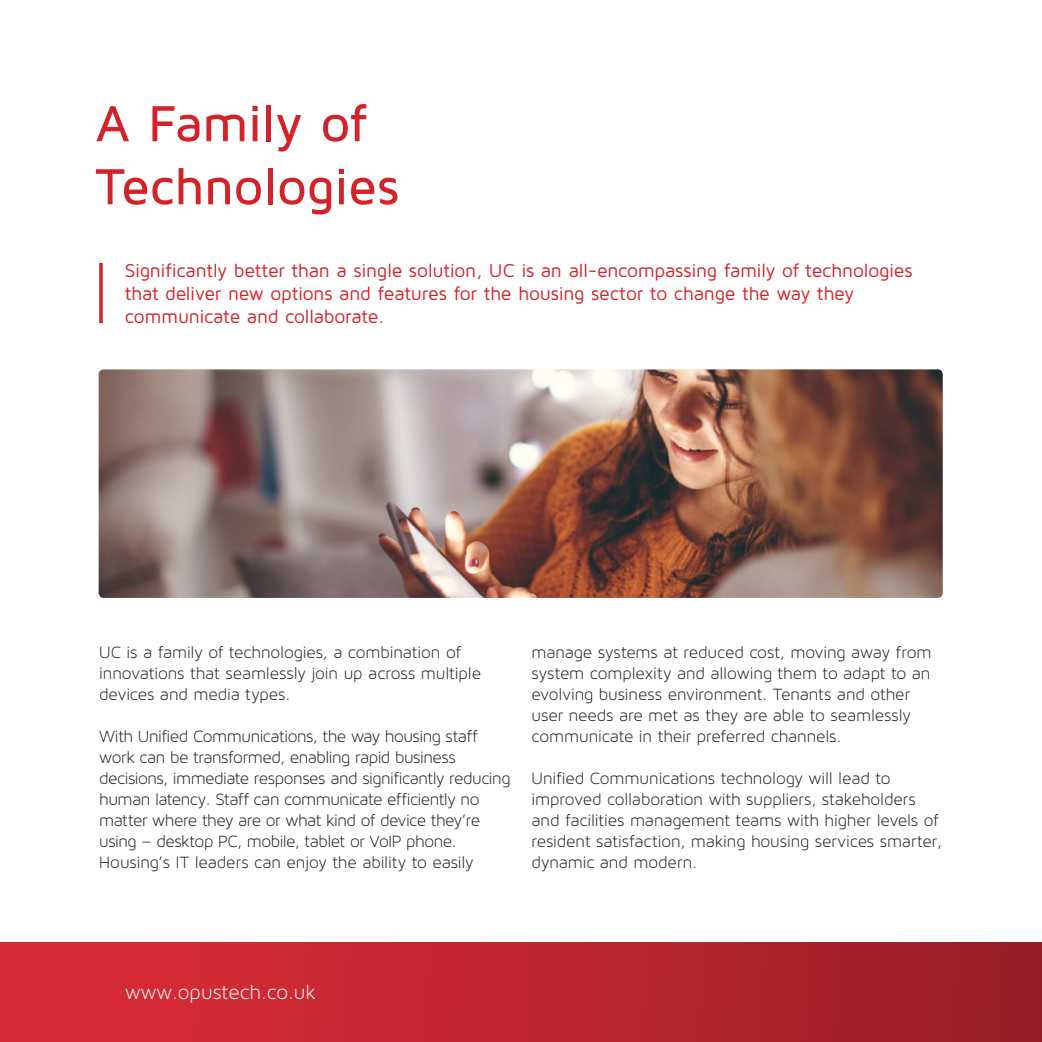
<style>
.page{position:relative;width:1042px;height:1042px;background:#fff}
.page>*{position:absolute;margin:0;border:0;box-sizing:border-box;transform-origin:0 0}
.t1{font:500 52.5px/63px "Maven Pro";letter-spacing:-.02em;color:#d52128}
.t2{font:21px "Maven Pro Light 300";color:#fff}
.t3{font:19.25px/23.1px "Maven Pro";letter-spacing:-.015em;color:#d52128}
.t4{font:17.5px/21px "Maven Pro Light 300";letter-spacing:-.01em;color:#231f20}
.t5{font:17.5px/21px "Maven Pro Light 300";letter-spacing:-.03em;color:#231f20}
</style>
<div class="page">
<div style="left:0;top:943px;width:1042px;height:99px;background:linear-gradient(to right,#df2c36,#991f28)"></div>
<svg style="left:99px;top:263px;width:4px;height:60px"></svg>
<img style="left:99px;top:369px;width:844px;height:229px">
<p class="t1" style="left:95px;top:90px;width:306px">A Family of<br>Technologies</p>
<p class="t3" style="left:125px;top:258px;width:789px">Significantly better than a single solution, UC is an all-encompassing family of technologies that deliver new options and features for the housing sector to change the way they communicate and collaborate.</p>
<p class="t4" style="left:99px;top:642px;width:383px">UC is a family of technologies, a combination of innovations that seamlessly join up across multiple devices and media types.</p>
<p class="t5" style="left:99px;top:726px;width:413px">With Unified Communications, the way housing staff work can be transformed, enabling rapid business decisions, immediate responses and significantly reducing human latency. Staff can communicate efficiently no matter where they are or what kind of device they’re using – desktop PC, mobile, tablet or VoIP phone.</p>
<p class="t4" style="left:99px;top:852px;width:376px">Housing’s IT leaders can enjoy the ability to easily</p>
<p class="t4" style="left:531px;top:642px;width:402px">manage systems at reduced cost, moving away from system complexity and allowing them to adapt to an evolving business environment. Tenants and other user needs are met as they are able to seamlessly communicate in their preferred channels.</p>
<p class="t4" style="left:531px;top:768px;width:412px">Unified Communications technology will lead to improved collaboration with suppliers, stakeholders and facilities management teams with higher levels of resident satisfaction, making housing services smarter, dynamic and modern.</p>
<p class="t2" style="left:125px;top:981px;width:192px">www.opustech.co.uk</p>
</div>
